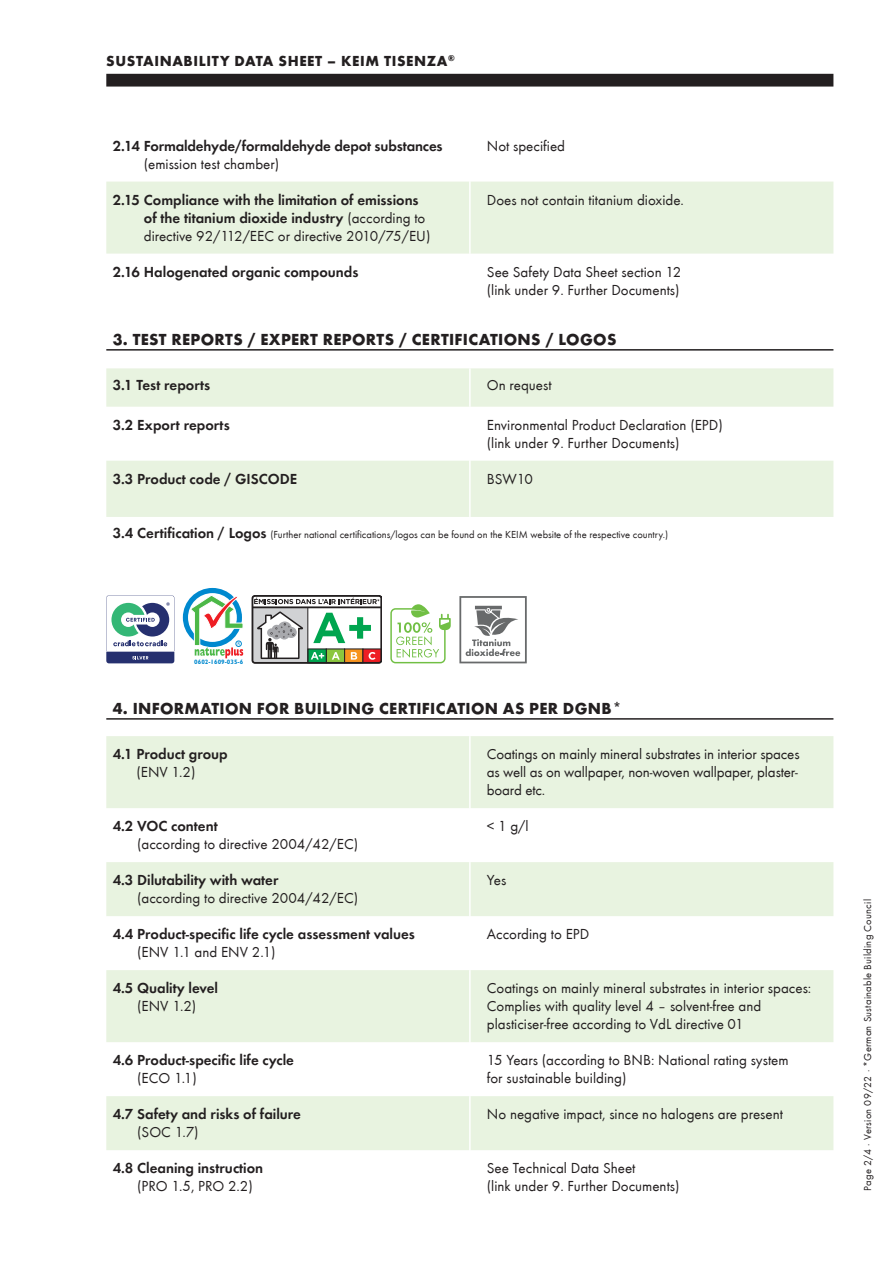
<style>
.page{position:relative;width:893px;height:1263px;background:#fff}
.page>*{position:absolute;margin:0;border:0;box-sizing:border-box;transform-origin:0 0}
.t1{font:700 16.5px "Futura T";letter-spacing:.02em;color:#231f20}
.t2{font:15px/18px "Futura T Boo";color:#231f20}
.t3{font:15px/18px "Futura T Dem";color:#231f20}
.t4{font:700 15px "Futura T";letter-spacing:.04em;color:#231f20}
.t5{font:10.5px "Futura T Boo";color:#231f20}
.t6{font:10.5px "Futura T Boo";letter-spacing:.025em;color:#231f20}
.t7{font:700 6.45px "Gill Sans";color:#0089cf}
.s1{font-family:"Futura T Boo"}
.s2{font-family:"Futura T Dem";font-size:15px}
</style>
<div class="page">
<div style="left:106px;top:74px;width:727px;height:13px;background:#231f20"></div>
<div style="left:106px;top:182px;width:727px;height:72px;background:#e8f3e0"></div>
<hr style="left:469px;top:182px;width:2px;height:72px;background:#fff">
<svg style="left:106px;top:368px;width:727px;height:149px;fill:#e8f3e0"></svg>
<hr style="left:469px;top:368px;width:2px;height:39px;background:#fff">
<hr style="left:469px;top:407px;width:2px;height:54px;background:#fff">
<hr style="left:469px;top:461px;width:2px;height:56px;background:#fff">
<hr style="left:106px;top:349px;width:727px;height:2px;background:#231f20">
<svg style="left:106px;top:736px;width:727px;height:414px;fill:#e8f3e0"></svg>
<hr style="left:469px;top:736px;width:2px;height:72px;background:#fff">
<hr style="left:469px;top:808px;width:2px;height:54px;background:#fff">
<hr style="left:469px;top:862px;width:2px;height:54px;background:#fff">
<hr style="left:469px;top:916px;width:2px;height:54px;background:#fff">
<hr style="left:469px;top:970px;width:2px;height:72px;background:#fff">
<hr style="left:469px;top:1042px;width:2px;height:54px;background:#fff">
<hr style="left:469px;top:1096px;width:2px;height:54px;background:#fff">
<hr style="left:106px;top:718px;width:727px;height:2px;background:#231f20">
<svg style="left:390px;top:604px;width:61px;height:59px"></svg>
<div style="left:183px;top:588px;width:59px;height:59px;border:5px solid #0089cf;border-radius:50%"></div>
<svg style="left:190px;top:595px;width:53px;height:63px"></svg>
<svg style="left:252px;top:595px;width:130px;height:68px"></svg>
<svg style="left:106px;top:595px;width:68px;height:68px"></svg>
<svg style="left:459px;top:596px;width:68px;height:67px"></svg>
<p class="t4" style="left:106px;top:52px;width:350px">SUSTAINABILITY DATA SHEET – KEIM TISENZA<sup>®</sup></p>
<p class="t3" style="left:113px;top:137px;width:332px">2.14 Formaldehyde/formaldehyde depot substances</p>
<p class="t2" style="left:144px;top:155px;width:137px">(emission test chamber)</p>
<p class="t3" style="left:144px;top:191px;width:283px;text-indent:-31px">2.15 Compliance with the limitation of emissions of the titanium dioxide industry <span class="s1">(according to</span></p>
<p class="t2" style="left:144px;top:227px;width:288px">directive 92/112/EEC or directive 2010/75/EU)</p>
<p class="t2" style="left:487px;top:137px;width:80px">Not specified</p>
<p class="t2" style="left:487px;top:191px;width:199px">Does not contain titanium dioxide.</p>
<p class="t3" style="left:113px;top:263px;width:247px">2.16 Halogenated organic compounds</p>
<p class="t2" style="left:487px;top:263px;width:196px">See Safety Data Sheet section 12 (link under 9. Further Documents)</p>
<p class="t1" style="left:113px;top:330px;width:505px">3. TEST REPORTS / EXPERT REPORTS / CERTIFICATIONS / LOGOS</p>
<p class="t3" style="left:113px;top:376px;width:99px">3.1 Test reports</p>
<p class="t2" style="left:487px;top:376px;width:66px">On request</p>
<p class="t3" style="left:113px;top:416px;width:119px">3.2 Export reports</p>
<p class="t2" style="left:487px;top:416px;width:237px">Environmental Product Declaration (EPD) (link under 9. Further Documents)</p>
<p class="t3" style="left:113px;top:470px;width:186px">3.3 Product code / GISCODE</p>
<p class="t2" style="left:487px;top:470px;width:48px">BSW10</p>
<p class="t5" style="left:113px;top:529px;width:557px"><span class="s2">3.4 Certification / Logos</span> (Further national certifications/logos can be found on the KEIM website of the respective country.)</p>
<p class="t7" style="left:194px;top:658px;width:50px">0602-1609-035-6</p>
<p class="t1" style="left:113px;top:699px;width:511px">4. INFORMATION FOR BUILDING CERTIFICATION AS PER DGNB*</p>
<p class="t3" style="left:113px;top:745px;width:117px">4.1 Product group</p>
<p class="t2" style="left:136px;top:763px;width:61px">(ENV 1.2)</p>
<p class="t2" style="left:487px;top:745px;width:314px;text-align:justify">Coatings on mainly mineral substrates in interior spaces as well as on wallpaper, non-woven wallpaper, plaster&shy;board etc.</p>
<p class="t3" style="left:113px;top:817px;width:107px">4.2 VOC content</p>
<p class="t2" style="left:137px;top:835px;width:222px">(according to directive 2004/42/EC)</p>
<p class="t2" style="left:487px;top:817px;width:43px">&lt; 1 g/l</p>
<p class="t3" style="left:113px;top:871px;width:167px">4.3 Dilutability with water</p>
<p class="t2" style="left:137px;top:889px;width:222px">(according to directive 2004/42/EC)</p>
<p class="t2" style="left:487px;top:871px;width:21px">Yes</p>
<p class="t3" style="left:113px;top:925px;width:304px">4.4 Product-specific life cycle assessment values</p>
<p class="t2" style="left:137px;top:943px;width:140px">(ENV 1.1 and ENV 2.1)</p>
<p class="t2" style="left:487px;top:925px;width:104px">According to EPD</p>
<p class="t3" style="left:113px;top:979px;width:107px">4.5 Quality level</p>
<p class="t2" style="left:137px;top:997px;width:61px">(ENV 1.2)</p>
<p class="t2" style="left:487px;top:979px;width:326px">Coatings on mainly mineral substrates in interior spaces:<br>Complies with quality level 4 – solvent-free and plasticiser-free according to VdL directive 01</p>
<p class="t3" style="left:113px;top:1051px;width:183px">4.6 Product-specific life cycle</p>
<p class="t2" style="left:137px;top:1069px;width:61px">(ECO 1.1)</p>
<p class="t2" style="left:487px;top:1051px;width:303px">15 Years (according to BNB: National rating system for sustainable building)</p>
<p class="t3" style="left:113px;top:1105px;width:190px">4.7 Safety and risks of failure</p>
<p class="t2" style="left:137px;top:1123px;width:63px">(SOC 1.7)</p>
<p class="t2" style="left:487px;top:1105px;width:298px">No negative impact, since no halogens are present</p>
<p class="t3" style="left:113px;top:1159px;width:152px">4.8 Cleaning instruction</p>
<p class="t2" style="left:137px;top:1177px;width:117px">(PRO 1.5, PRO 2.2)</p>
<p class="t2" style="left:487px;top:1159px;width:194px">See Technical Data Sheet<br>(link under 9. Further Documents)</p>
<p class="t6" style="left:862px;top:1191px;width:293px;rotate:-90deg">Page 2/4 ∙ Version 09/22 ∙ *German Sustainable Building Council</p>
</div>
